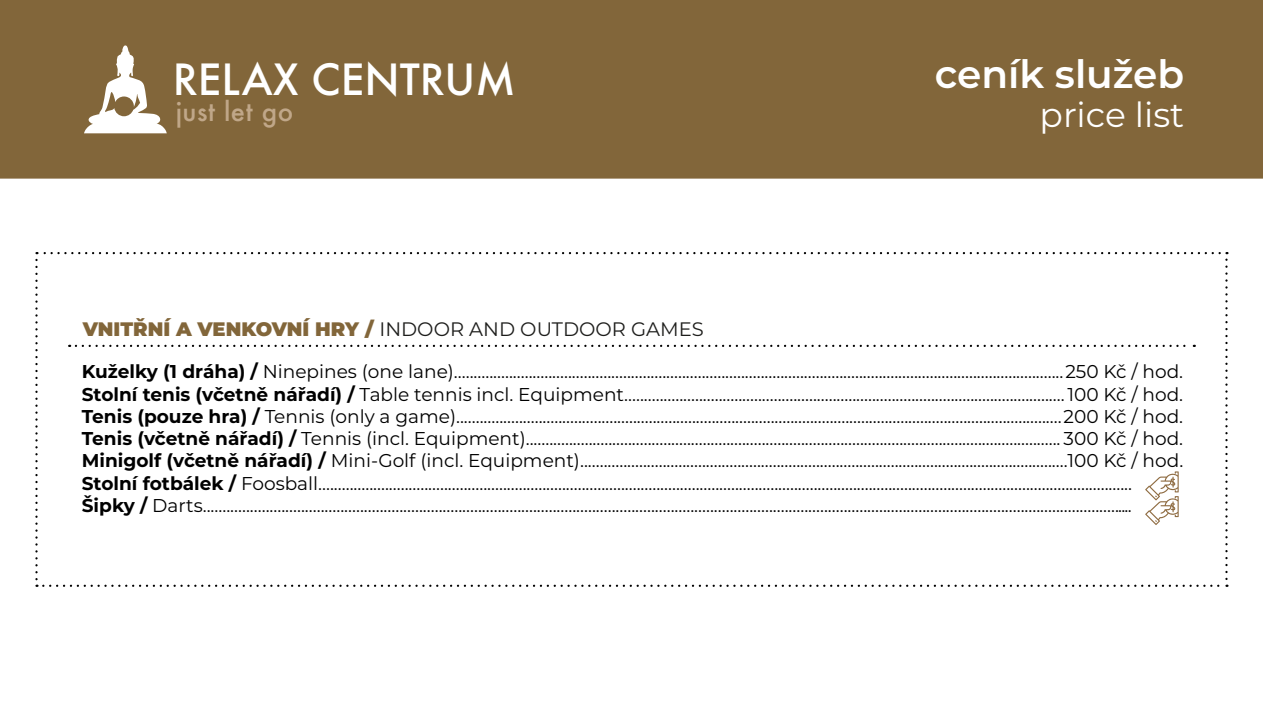
<style>
.page{position:relative;width:1263px;height:723px;background:#fff}
.page>*{position:absolute;margin:0;border:0;box-sizing:border-box;transform-origin:0 0}
.t1{font:500 41.85px "Futura";color:#fff}
.t2{font:600 39px "Montserrat";color:#fff}
.t3{font:34.5px "Montserrat";color:#fff}
.t4{font:500 25.8px "Futura";letter-spacing:.02em;color:#c0a789}
.t5{font:19.5px "Montserrat";color:#1e1e1c}
.t6{font:18.6px/22.2px "Montserrat";color:#000}
.s1{font-weight:900;color:#82663a}
.s2{font-weight:700}
</style>
<div class="page">
<div style="left:0;top:0;width:1263px;height:179px;background:#82663a"></div>
<svg style="left:84px;top:45px;width:83px;height:88px"></svg>
<svg style="left:35px;top:252px;width:1192px;height:335px"></svg>
<h1 class="t1" style="left:173px;top:50px;width:344px">RELAX CENTRUM</h1>
<h3 class="t4" style="left:176px;top:94px;width:119px">just let go</h3>
<h2 class="t2" style="left:935px;top:46px;width:251px">ceník služeb</h2>
<h3 class="t3" style="left:1040px;top:91px;width:146px">price list</h3>
<p class="t5" style="left:83px;top:315px;width:622px"><span class="s1">VNITŘNÍ A VENKOVNÍ HRY /</span> INDOOR AND OUTDOOR GAMES</p>
<p class="t6" style="left:82px;top:360px;width:1103px"><span class="s2">Kuželky (1 dráha) /</span> Ninepines (one lane)...........................................................................................................................................................250 Kč / hod.<br><span class="s2">Stolní tenis (včetně nářadí) /</span> Table tennis incl. Equipment................................................................................................................100 Kč / hod.<br><span class="s2">Tenis (pouze hra) /</span> Tennis (only a game)..........................................................................................................................................................200 Kč / hod.<br><span class="s2">Tenis (včetně nářadí) /</span> Tennis (incl. Equipment)........................................................................................................................................ 300 Kč / hod.<br><span class="s2">Minigolf (včetně nářadí) /</span> Mini-Golf (incl. Equipment)............................................................................................................................100 Kč / hod.<br><span class="s2">Stolní fotbálek /</span> Foosball...............................................................................................................................................................................................................<br><span class="s2">Šipky /</span> Darts.............................................................................................................................................................................................................................................</p>
</div>
